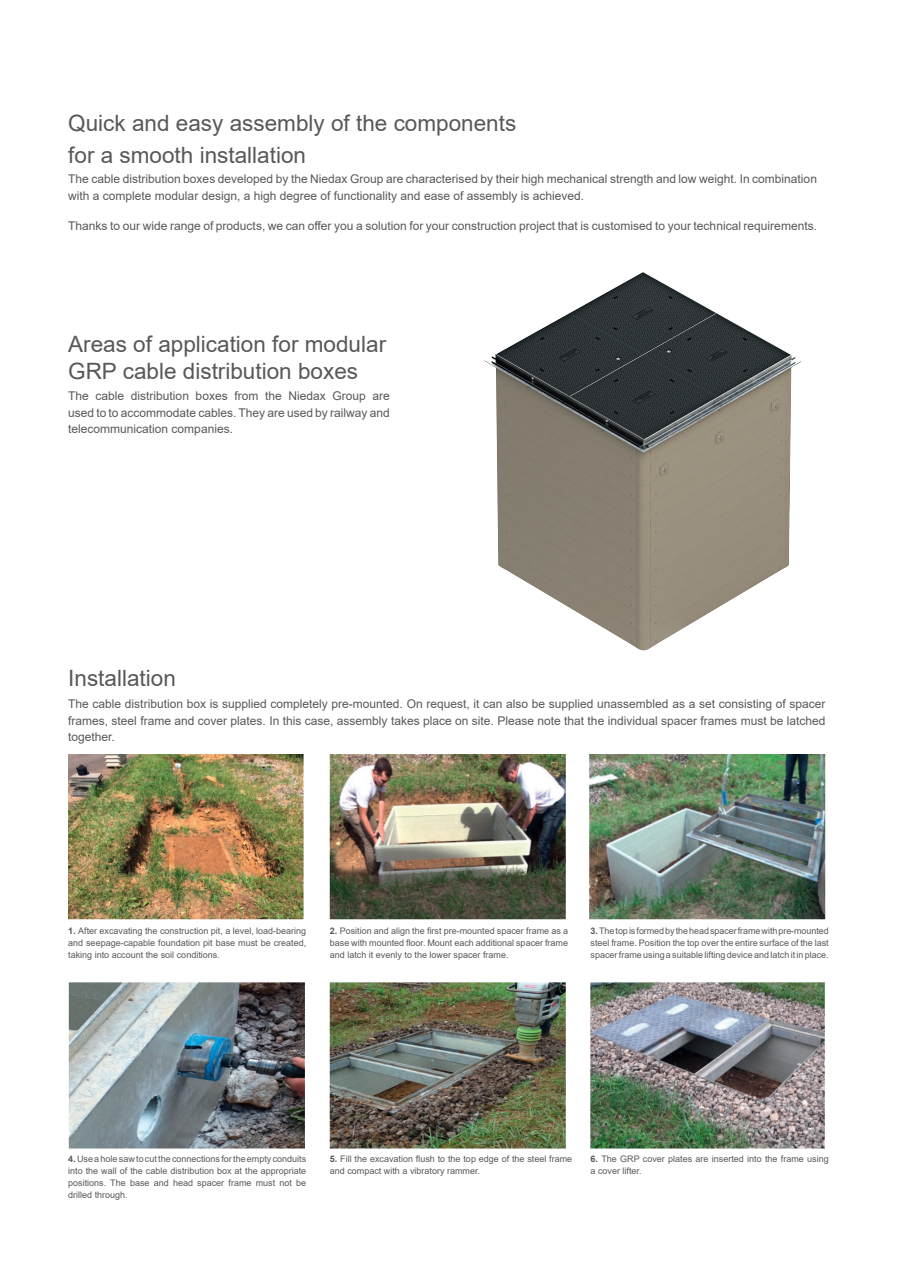
<style>
.page{position:relative;width:898px;height:1263px;background:#fff}
.page>*{position:absolute;margin:0;border:0;box-sizing:border-box;transform-origin:0 0}
.t1{font:22.5px/31.3px "Arial";color:#57585a}
.t2{font:12px/16.5px "Arial";color:#57585a;text-align:justify}
.t3{font:9px/12px "Arial";color:#57585a;text-align:justify}
.s1{font-weight:700}
</style>
<div class="page">
<img style="left:68px;top:755px;width:758px;height:394px">
<img style="left:484px;top:272px;width:316px;height:379px">
<h1 class="t1" style="left:68px;top:107px;width:449px">Quick and easy assembly of the components for a smooth installation</h1>
<p class="t2" style="left:68px;top:171px;width:750px">The cable distribution boxes developed by the Niedax Group are characterised by their high mechanical strength and low weight. In combination with a complete modular design, a high degree of functionality and ease of assembly is achieved.</p>
<h2 class="t2" style="left:68px;top:217px;width:750px">Thanks to our wide range of products, we can offer you a solution for your construction project that is customised to your technical requirements.</h2>
<h1 class="t1" style="left:68px;top:331px;width:319px;line-height:27px">Areas of application for modular<br>GRP cable distribution boxes</h1>
<h2 class="t2" style="left:68px;top:388px;width:323px">The cable distribution boxes from the Niedax Group are used to to accommodate cables. They are used by railway and telecommunication companies.</h2>
<h1 class="t1" style="left:68px;top:662px;width:109px">Installation</h1>
<p class="t2" style="left:68px;top:696px;width:758px">The cable distribution box is supplied completely pre-mounted. On request, it can also be supplied unassembled as a set consisting of spacer frames, steel frame and cover plates. In this case, assembly takes place on site. Please note that the individual spacer frames must be latched together.</p>
<p class="t3" style="left:68px;top:924px;width:239px"><span class="s1">1.</span> After excavating the construction pit, a level, load-bearing and seepage-capable foundation pit base must be created, taking into account the soil conditions.</p>
<p class="t3" style="left:330px;top:924px;width:239px"><span class="s1">2.</span> Position and align the first pre-mounted spacer frame as a base with mounted floor. Mount each additional spacer frame and latch it evenly to the lower spacer frame.</p>
<p class="t3" style="left:590px;top:924px;width:239px"><span class="s1">3.</span> The top is formed by the head spacer frame with pre-mounted steel frame. Position the top over the entire surface of the last spacer frame using a suitable lifting device and latch it in place.</p>
<p class="t3" style="left:68px;top:1153px;width:239px"><span class="s1">4.</span> Use a hole saw to cut the connections for the empty conduits into the wall of the cable distribution box at the appropriate positions. The base and head spacer frame must not be drilled through.</p>
<p class="t3" style="left:330px;top:1153px;width:244px"><span class="s1">5.</span> Fill the excavation flush to the top edge of the steel frame and compact with a vibratory rammer.</p>
<p class="t3" style="left:590px;top:1153px;width:239px"><span class="s1">6.</span> The GRP cover plates are inserted into the frame using a cover lifter.</p>
</div>
